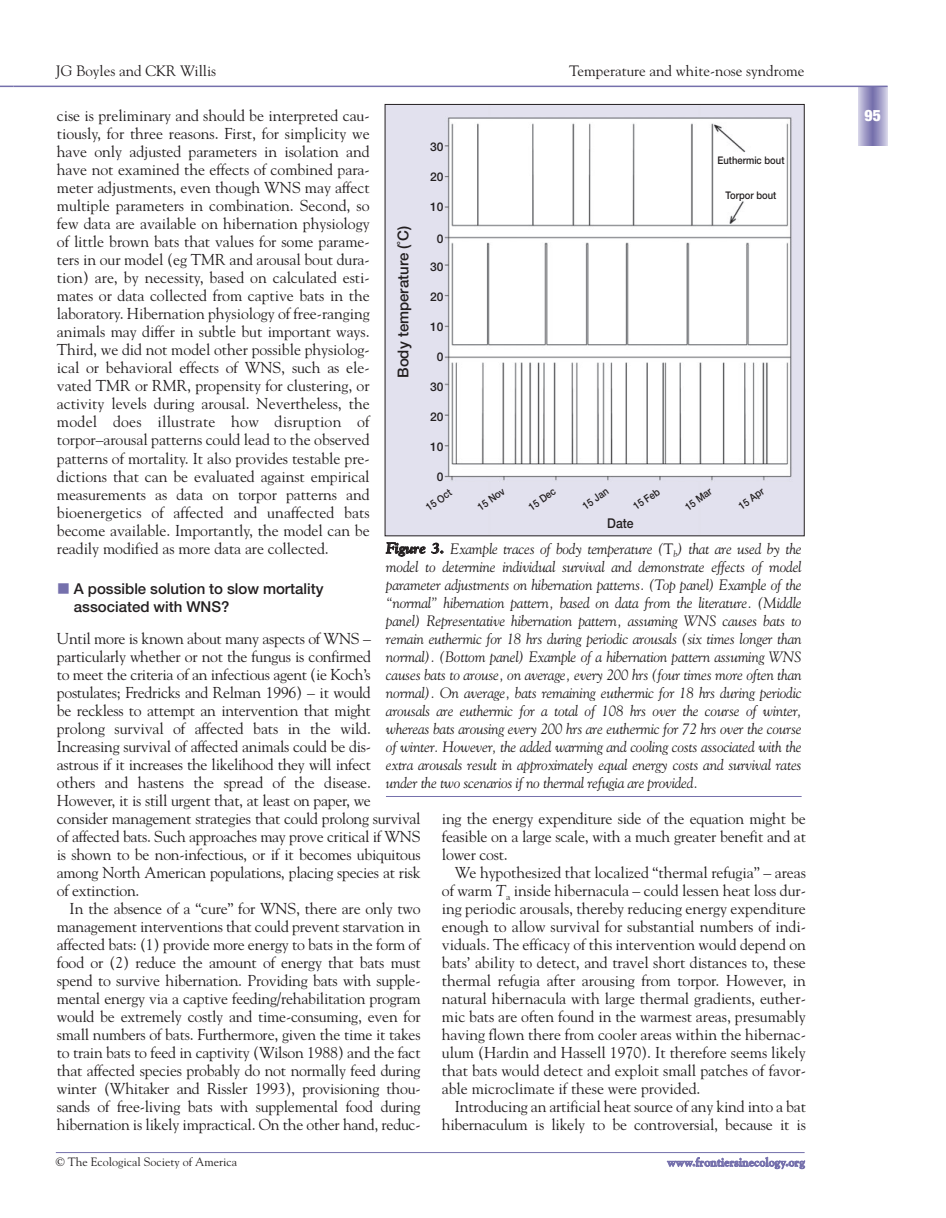
<style>
.page{position:relative;width:946px;height:1218px;background:#fff}
.page>*{position:absolute;margin:0;border:0;box-sizing:border-box;transform-origin:0 0}
.t1{font:15.75px/18px "Goudy";letter-spacing:-.02em;color:#231f20;text-align:justify}
.t2{font:900 condensed 15.75px "Helvetica Neue";color:#fff}
.t3{font:italic 15px/18px "Goudy";letter-spacing:-.015em;color:#231f20;text-align:justify}
.t4{font:500 15px/18px "Helvetica Neue";color:#231f20}
.t5{font:15px "Goudy";color:#231f20}
.t6{font:500 13.5px "Helvetica Neue";color:#231f20;scale:.9 1}
.t7{font:12px "Goudy";color:#231f20}
.t8{font:700 12px "Goudy";color:#7570ac}
.t9{font:500 12px "Helvetica Neue";color:#231f20}
.t10{font:500 10.5px "Helvetica Neue";color:#231f20;scale:.9 1}
.s1{font-weight:700}
.s2{font-style:normal}
.s3{font-style:italic}
</style>
<div class="page">
<img style="left:386px;top:106px;width:416px;height:428px">
<hr style="left:386px;top:796px;width:415px;height:1px;background:#7570ac">
<svg style="left:0;top:86px;width:13px;height:1px"></svg>
<div style="left:858px;top:86px;width:29px;height:60px;background:#d2d0e5"></div>
<div style="left:859px;top:86px;width:27px;height:60px;background:#c9c6e0"></div>
<div style="left:860px;top:86px;width:25px;height:60px;background:#c0bedb"></div>
<div style="left:861px;top:86px;width:23px;height:60px;background:#b2aed2"></div>
<div style="left:863px;top:86px;width:18px;height:60px;background:#aba7ce"></div>
<div style="left:864px;top:86px;width:16px;height:60px;background:#9f9ac6"></div>
<div style="left:866px;top:86px;width:13px;height:60px;background:#908bbd"></div>
<div style="left:868px;top:86px;width:9px;height:60px;background:#837eb4"></div>
<hr style="left:870px;top:86px;width:4px;height:60px;background:#7f79b2">
<hr style="left:871px;top:86px;width:2px;height:60px;background:#7973ae">
<hr style="left:872px;top:86px;width:1px;height:60px;background:#7570ac">
<hr style="left:13px;top:86px;width:874px;height:1px;background:#7570ac">
<hr style="left:56px;top:1152px;width:748px;height:1px;background:#7570ac">
<p class="t5" style="left:56px;top:65px;width:162px">JG Boyles and CKR Willis</p>
<p class="t5" style="left:569px;top:65px;width:237px">Temperature and white-nose syndrome</p>
<p class="t1" style="left:57px;top:108px;width:314px">cise is preliminary and should be interpreted cau&shy;tiously, for three reasons. First, for simplicity we have only adjusted parameters in isolation and have not examined the effects of combined para&shy;meter adjustments, even though WNS may affect multiple parameters in combination. Second, so few data are available on hibernation physiology of little brown bats that values for some parame&shy;ters in our model (eg TMR and arousal bout dura&shy;tion) are, by necessity, based on calculated esti&shy;mates or data collected from captive bats in the laboratory. Hibernation physiology of free-ranging animals may differ in subtle but important ways.<br>Third, we did not model other possible physiolog&shy;ical or behavioral effects of WNS, such as ele&shy;vated TMR or RMR, propensity for clustering, or activity levels during arousal. Nevertheless, the model does illustrate how disruption of torpor–arousal patterns could lead to the observed patterns of mortality. It also provides testable pre&shy;dictions that can be evaluated against empirical measurements as data on torpor patterns and bioenergetics of affected and unaffected bats become available. Importantly, the model can be readily modified as more data are collected.</p>
<p class="t4" style="left:74px;top:581px;width:251px">A possible solution to slow mortality associated with WNS?</p>
<p class="t1" style="left:57px;top:630px;width:365px;text-align:left">Until more is known about many aspects of WNS – particularly whether or not the fungus is confirmed<br>to meet the criteria of an infectious agent (ie Koch’s postulates; Fredricks and Relman 1996) – it would<br>be reckless to attempt an intervention that might prolong survival of affected bats in the wild.<br>Increasing survival of affected animals could be dis-<br>astrous if it increases the likelihood they will infect<br>others and hastens the spread of the disease.<br>However, it is still urgent that, at least on paper, we consider management strategies that could prolong survival of affected bats. Such approaches may prove critical if WNS is shown to be non-infectious, or if it becomes ubiquitous among North American populations, placing species at risk of extinction.</p>
<p class="t1" style="left:57px;top:900px;width:365px;text-indent:13px">In the absence of a “cure” for WNS, there are only two management interventions that could prevent starvation in affected bats: (1) provide more energy to bats in the form of food or (2) reduce the amount of energy that bats must spend to survive hibernation. Providing bats with supple&shy;mental energy via a captive feeding/rehabilitation program would be extremely costly and time-consuming, even for small numbers of bats. Furthermore, given the time it takes to train bats to feed in captivity (Wilson 1988) and the fact that affected species probably do not normally feed during winter (Whitaker and Rissler 1993), provisioning thou&shy;sands of free-living bats with supplemental food during hibernation is likely impractical. On the other hand, reduc-</p>
<p class="t9" style="left:430px;top:142px;width:15px">30</p>
<p class="t9" style="left:430px;top:172px;width:15px">20</p>
<p class="t9" style="left:430px;top:202px;width:15px">10</p>
<p class="t9" style="left:437px;top:234px;width:8px">0</p>
<p class="t9" style="left:430px;top:262px;width:15px">30</p>
<p class="t9" style="left:430px;top:292px;width:15px">20</p>
<p class="t9" style="left:430px;top:322px;width:15px">10</p>
<p class="t9" style="left:437px;top:352px;width:8px">0</p>
<p class="t9" style="left:430px;top:382px;width:15px">30</p>
<p class="t9" style="left:430px;top:412px;width:15px">20</p>
<p class="t9" style="left:430px;top:442px;width:15px">10</p>
<p class="t9" style="left:437px;top:472px;width:8px">0</p>
<p class="t10" style="left:717px;top:157px;width:76px">Euthermic bout</p>
<p class="t10" style="left:725px;top:191px;width:58px">Torpor bout</p>
<p class="t4" style="left:395px;top:378px;width:153px;rotate:-90deg">Body temperature (˚C)</p>
<p class="t10" style="left:425px;top:505px;width:33px;rotate:-35deg">15 Oct</p>
<p class="t10" style="left:476px;top:504px;width:35px;rotate:-35deg">15 Nov</p>
<p class="t10" style="left:527px;top:504px;width:35px;rotate:-35deg">15 Dec</p>
<p class="t10" style="left:581px;top:503px;width:34px;rotate:-35deg">15 Jan</p>
<p class="t10" style="left:632px;top:504px;width:35px;rotate:-35deg">15 Feb</p>
<p class="t10" style="left:684px;top:504px;width:35px;rotate:-35deg">15 Mar</p>
<p class="t10" style="left:737px;top:503px;width:33px;rotate:-35deg">15 Apr</p>
<p class="t6" style="left:607px;top:518px;width:31px">Date</p>
<p class="t3" style="left:386px;top:540px;width:417px"><span class="s1">Figure 3.</span> Example traces of body temperature (<span class="s2">T</span><sub>b</sub>) that are used by the model to determine individual survival and demonstrate effects of model parameter adjustments on hibernation patterns. (Top panel) Example of the “normal” hibernation pattern, based on data from the literature. (Middle panel) Representative hibernation pattern, assuming WNS causes bats to remain euthermic for 18 hrs during periodic arousals (six times longer than normal). (Bottom panel) Example of a hibernation pattern assuming WNS causes bats to arouse, on average, every 200 hrs (four times more often than normal). On average, bats remaining euthermic for 18 hrs during periodic arousals are euthermic for a total of 108 hrs over the course of winter, whereas bats arousing every 200 hrs are euthermic for 72 hrs over the course of winter. However, the added warming and cooling costs associated with the extra arousals result in approximately equal energy costs and survival rates under the two scenarios if no thermal refugia are provided.</p>
<p class="t1" style="left:442px;top:810px;width:365px">ing the energy expenditure side of the equation might be feasible on a large scale, with a much greater benefit and at lower cost.</p>
<p class="t1" style="left:442px;top:864px;width:365px;text-indent:13px">We hypothesized that localized “thermal refugia” – areas of warm <span class="s3">T</span><sub>a</sub> inside hibernacula – could lessen heat loss dur&shy;ing periodic arousals, thereby reducing energy expenditure enough to allow survival for substantial numbers of indi&shy;viduals. The efficacy of this intervention would depend on bats’ ability to detect, and travel short distances to, these thermal refugia after arousing from torpor. However, in natural hibernacula with large thermal gradients, euther&shy;mic bats are often found in the warmest areas, presumably having flown there from cooler areas within the hibernac&shy;ulum (Hardin and Hassell 1970). It therefore seems likely that bats would detect and exploit small patches of favor&shy;able microclimate if these were provided.</p>
<p class="t1" style="left:442px;top:1098px;width:365px;text-align:right">Introducing an artificial heat source of any kind into a bat hibernaculum is likely to be controversial, because it is</p>
<p class="t7" style="left:56px;top:1157px;width:183px">© The Ecological Society of America</p>
<p class="t8" style="left:667px;top:1157px;width:139px">www.frontiersinecology.org</p>
<p class="t2" style="left:864px;top:110px;width:18px">95</p>
</div>
